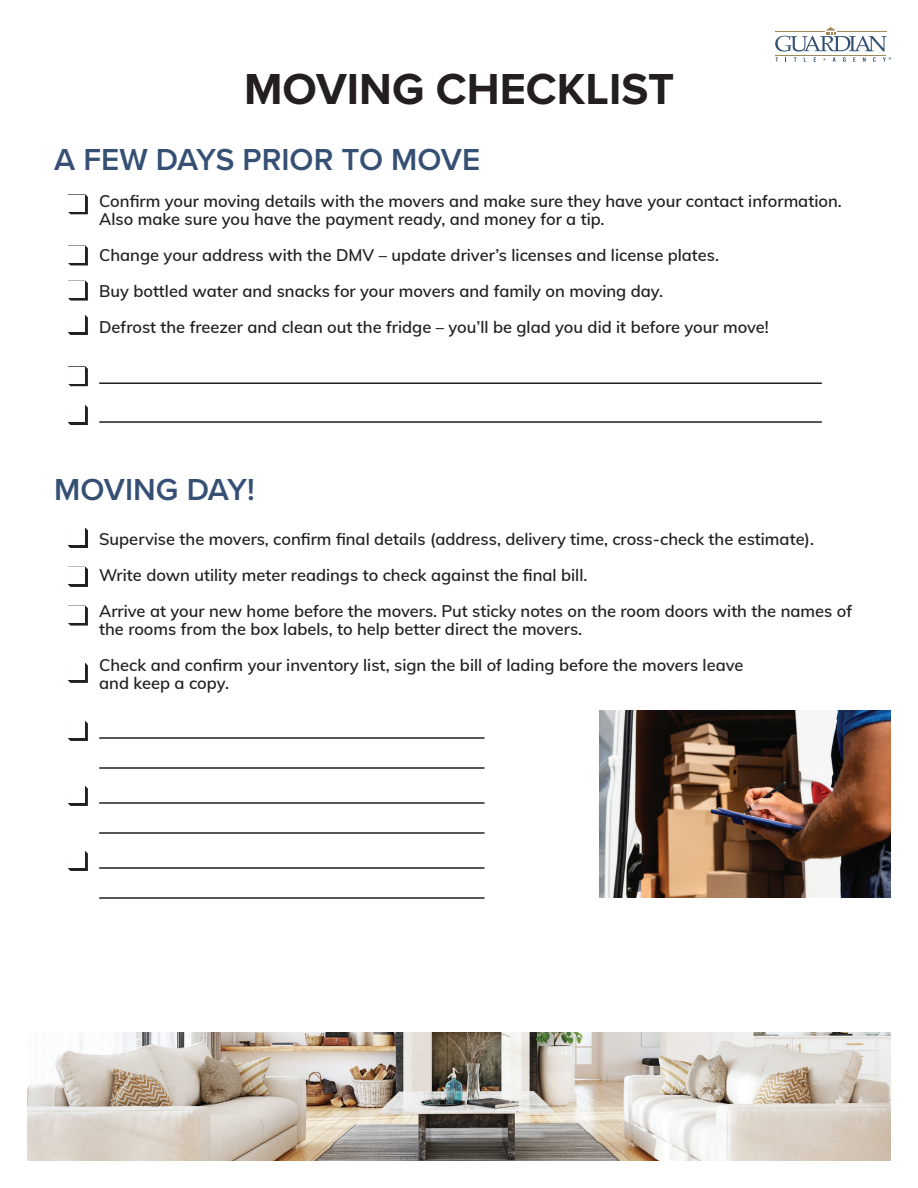
<style>
.page{position:relative;width:918px;height:1188px;background:#fff}
.page>*{position:absolute;margin:0;border:0;box-sizing:border-box;transform-origin:0 0}
.t1{font:700 45px "Proxima Nova";color:#231f20}
.t2{font:600 31.5px "Proxima Nova";color:#355074}
.t3{font:600 16.5px/36px "Muli";color:#231f20}
</style>
<div class="page">
<svg style="left:68px;top:194px;width:20px;height:20px"></svg>
<div style="left:69px;top:195px;width:16px;height:16px;background:#fff"></div>
<svg style="left:68px;top:246px;width:20px;height:19px"></svg>
<div style="left:69px;top:246px;width:16px;height:17px;background:#fff"></div>
<svg style="left:68px;top:281px;width:20px;height:20px"></svg>
<div style="left:69px;top:281px;width:16px;height:17px;background:#fff"></div>
<svg style="left:68px;top:315px;width:20px;height:20px"></svg>
<div style="left:69px;top:316px;width:16px;height:16px;background:#fff"></div>
<svg style="left:68px;top:528px;width:20px;height:20px"></svg>
<div style="left:69px;top:529px;width:16px;height:16px;background:#fff"></div>
<svg style="left:68px;top:567px;width:20px;height:20px"></svg>
<div style="left:69px;top:567px;width:16px;height:17px;background:#fff"></div>
<svg style="left:68px;top:606px;width:20px;height:20px"></svg>
<div style="left:69px;top:606px;width:16px;height:17px;background:#fff"></div>
<svg style="left:68px;top:366px;width:20px;height:20px"></svg>
<div style="left:69px;top:367px;width:16px;height:16px;background:#fff"></div>
<svg style="left:68px;top:405px;width:20px;height:20px"></svg>
<div style="left:69px;top:406px;width:16px;height:16px;background:#fff"></div>
<svg style="left:68px;top:663px;width:20px;height:20px"></svg>
<div style="left:69px;top:664px;width:16px;height:16px;background:#fff"></div>
<hr style="left:99px;top:382px;width:723px;height:2px;background:#231f20">
<hr style="left:99px;top:421px;width:723px;height:2px;background:#231f20">
<svg style="left:68px;top:721px;width:20px;height:20px"></svg>
<div style="left:69px;top:722px;width:16px;height:16px;background:#fff"></div>
<hr style="left:99px;top:737px;width:386px;height:2px;background:#231f20">
<hr style="left:99px;top:767px;width:386px;height:2px;background:#231f20">
<svg style="left:68px;top:786px;width:20px;height:20px"></svg>
<div style="left:69px;top:787px;width:16px;height:16px;background:#fff"></div>
<hr style="left:99px;top:802px;width:386px;height:2px;background:#231f20">
<hr style="left:99px;top:832px;width:386px;height:2px;background:#231f20">
<svg style="left:68px;top:851px;width:20px;height:20px"></svg>
<div style="left:69px;top:852px;width:16px;height:16px;background:#fff"></div>
<hr style="left:99px;top:867px;width:386px;height:2px;background:#231f20">
<hr style="left:99px;top:897px;width:386px;height:2px;background:#231f20">
<svg style="left:775px;top:27px;width:116px;height:35px"></svg>
<img style="left:599px;top:711px;width:292px;height:187px">
<img style="left:27px;top:1032px;width:864px;height:129px">
<h1 class="t1" style="left:244px;top:55px;width:432px">MOVING CHECKLIST</h1>
<h2 class="t2" style="left:54px;top:136px;width:428px">A FEW DAYS PRIOR TO MOVE</h2>
<p class="t3" style="left:99px;top:191px;width:744px;line-height:18px">Confirm your moving details with the movers and make sure they have your contact information.<br>Also make sure you have the payment ready, and money for a tip.</p>
<p class="t3" style="left:99px;top:236px;width:671px">Change your address with the DMV – update driver’s licenses and license plates.<br>Buy bottled water and snacks for your movers and family on moving day.<br>Defrost the freezer and clean out the fridge – you’ll be glad you did it before your move!</p>
<h2 class="t2" style="left:54px;top:466px;width:202px">MOVING DAY!</h2>
<p class="t3" style="left:99px;top:521px;width:754px">Supervise the movers, confirm final details (address, delivery time, cross-check the estimate).<br>Write down utility meter readings to check against the final bill.<br>Arrive at your new home before the movers. Put sticky notes on the room doors with the names of</p>
<p class="t3" style="left:99px;top:611px;width:646px">the rooms from the box labels, to help better direct the movers.<br>Check and confirm your inventory list, sign the bill of lading before the movers leave</p>
<p class="t3" style="left:99px;top:665px;width:131px">and keep a copy.</p>
</div>
